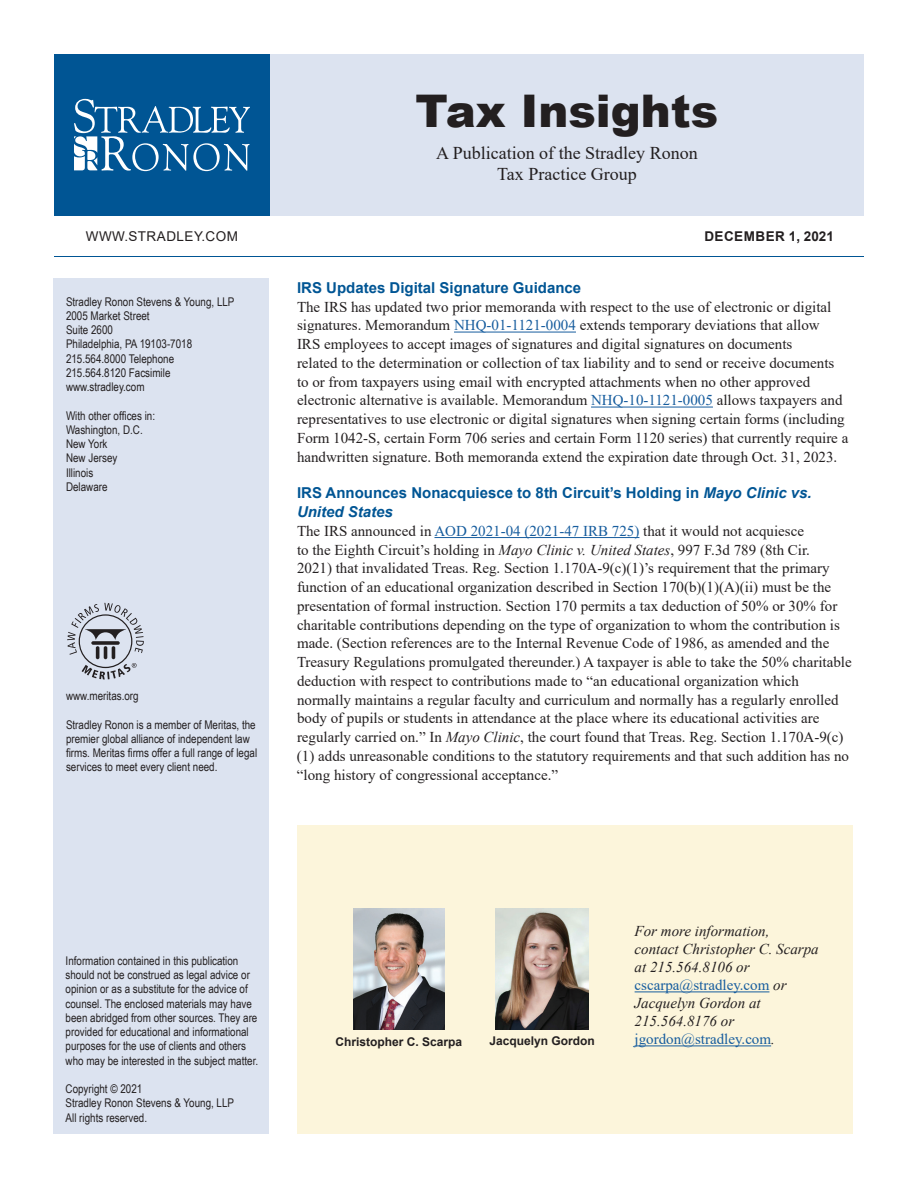
<style>
.page{position:relative;width:918px;height:1188px;background:#fff}
.page>*{position:absolute;margin:0;border:0;box-sizing:border-box;transform-origin:0 0}
.t1{font:900 45px "Arial";color:#231f20}
.t2{font:18px/21px "Times New Roman";color:#231f20;text-align:center}
.t3{font:15px/18.8px "Times New Roman";color:#231f20}
.t4{font:italic 15px/18px "Times New Roman";color:#231f20}
.t5{font:700 15px/18.8px "Arial";color:#005594}
.t6{font:15px "Times New Roman";color:#175d9e}
.t7{font:13.5px "Arial";letter-spacing:.035em;color:#231f20}
.t8{font:700 13.5px "Arial";letter-spacing:.035em;color:#231f20}
.t9{font:12px/14.2px "Arial Narrow";color:#231f20}
.t10{font:700 12px "Arial";color:#231f20}
.s1{color:#175d9e}
.s2{font-style:italic}
.s3{font-style:normal;color:#175d9e}
.s4{font-style:italic;color:#231f20}
</style>
<div class="page">
<div style="left:54px;top:54px;width:216px;height:162px;background:#005594"></div>
<svg style="left:74px;top:99px;width:176px;height:72px"></svg>
<div style="left:53px;top:279px;width:216px;height:855px;background:#dce3f0"></div>
<div style="left:270px;top:54px;width:594px;height:162px;background:#dce3f0"></div>
<hr style="left:54px;top:256px;width:810px;height:1px;background:#005594">
<hr style="left:454px;top:332px;width:122px;height:1px;background:#175d9e">
<hr style="left:591px;top:407px;width:122px;height:1px;background:#175d9e">
<hr style="left:434px;top:537px;width:205px;height:1px;background:#175d9e">
<svg style="left:67px;top:603px;width:77px;height:77px"></svg>
<div style="left:297px;top:825px;width:555px;height:309px;background:#fcf5db"></div>
<hr style="left:635px;top:992px;width:134px;height:1px;background:#175d9e">
<hr style="left:635px;top:1046px;width:136px;height:1px;background:#175d9e">
<img style="left:353px;top:908px;width:91px;height:121px">
<img style="left:496px;top:908px;width:92px;height:121px">
<h1 class="t1" style="left:416px;top:78px;width:304px">Tax Insights</h1>
<p class="t2" style="left:436px;top:141px;width:263px">A Publication of the Stradley Ronon<br>Tax Practice Group</p>
<p class="t7" style="left:86px;top:227px;width:154px">WWW.STRADLEY.COM</p>
<p class="t8" style="left:704px;top:227px;width:131px">DECEMBER 1, 2021</p>
<p class="t9" style="left:66px;top:294px;width:170px">Stradley Ronon Stevens &amp; Young, LLP<br>2005 Market Street<br>Suite 2600<br>Philadelphia, PA 19103-7018<br>215.564.8000 Telephone<br>215.564.8120 Facsimile www.stradley.com</p>
<p class="t9" style="left:66px;top:408px;width:91px">With other offices in:<br>Washington, D.C.<br>New York<br>New Jersey<br>Illinois<br>Delaware</p>
<p class="t9" style="left:66px;top:688px;width:74px">www.meritas.org</p>
<p class="t9" style="left:66px;top:717px;width:193px">Stradley Ronon is a member of Meritas, the premier global alliance of independent law firms. Meritas firms offer a full range of legal services to meet every client need.</p>
<p class="t5" style="left:297px;top:278px;width:286px">IRS Updates Digital Signature Guidance</p>
<p class="t3" style="left:297px;top:297px;width:553px">The IRS has updated two prior memoranda with respect to the use of electronic or digital signatures. Memorandum <span class="s1">NHQ-01-1121-0004</span> extends temporary deviations that allow<br>IRS employees to accept images of signatures and digital signatures on documents<br>related to the determination or collection of tax liability and to send or receive documents to or from taxpayers using email with encrypted attachments when no other approved electronic alternative is available. Memorandum <span class="s1">NHQ-10-1121-0005</span> allows taxpayers and representatives to use electronic or digital signatures when signing certain forms (including Form 1042-S, certain Form 706 series and certain Form 1120 series) that currently require a handwritten signature. Both memoranda extend the expiration date through Oct. 31, 2023.</p>
<p class="t5" style="left:297px;top:484px;width:516px">IRS Announces Nonacquiesce to 8th Circuit’s Holding in <span class="s2">Mayo Clinic vs.<br>United States</span></p>
<p class="t3" style="left:297px;top:521px;width:556px">The IRS announced in <span class="s1">AOD 2021-04 (2021-47 IRB 725)</span> that it would not acquiesce<br>to the Eighth Circuit’s holding in <span class="s2">Mayo Clinic v. United States</span>, 997 F.3d 789 (8th Cir.<br>2021) that invalidated Treas. Reg. Section 1.170A-9(c)(1)’s requirement that the primary function of an educational organization described in Section 170(b)(1)(A)(ii) must be the presentation of formal instruction. Section 170 permits a tax deduction of 50% or 30% for charitable contributions depending on the type of organization to whom the contribution is made. (Section references are to the Internal Revenue Code of 1986, as amended and the Treasury Regulations promulgated thereunder.) A taxpayer is able to take the 50% charitable deduction with respect to contributions made to “an educational organization which normally maintains a regular faculty and curriculum and normally has a regularly enrolled body of pupils or students in attendance at the place where its educational activities are regularly carried on.” In <span class="s2">Mayo Clinic</span>, the court found that Treas. Reg. Section 1.170A-9(c) (1) adds unreasonable conditions to the statutory requirements and that such addition has no “long history of congressional acceptance.”</p>
<p class="t9" style="left:66px;top:953px;width:194px">Information contained in this publication should not be construed as legal advice or opinion or as a substitute for the advice of counsel. The enclosed materials may have been abridged from other sources. They are provided for educational and informational purposes for the use of clients and others who may be interested in the subject matter.</p>
<p class="t9" style="left:66px;top:1081px;width:170px">Copyright © 2021<br>Stradley Ronon Stevens &amp; Young, LLP<br>All rights reserved.</p>
<p class="t4" style="left:635px;top:922px;width:186px">For more information,<br>contact Christopher C. Scarpa at 215.564.8106 or <span class="s3">cscarpa@stradley.com</span> or<br>Jacquelyn Gordon at<br>215.564.8176 or</p>
<p class="t10" style="left:335px;top:1033px;width:128px">Christopher C. Scarpa</p>
<p class="t10" style="left:489px;top:1033px;width:107px">Jacquelyn Gordon</p>
<p class="t6" style="left:635px;top:1029px;width:142px">jgordon@stradley.com<span class="s4">.</span></p>
</div>
